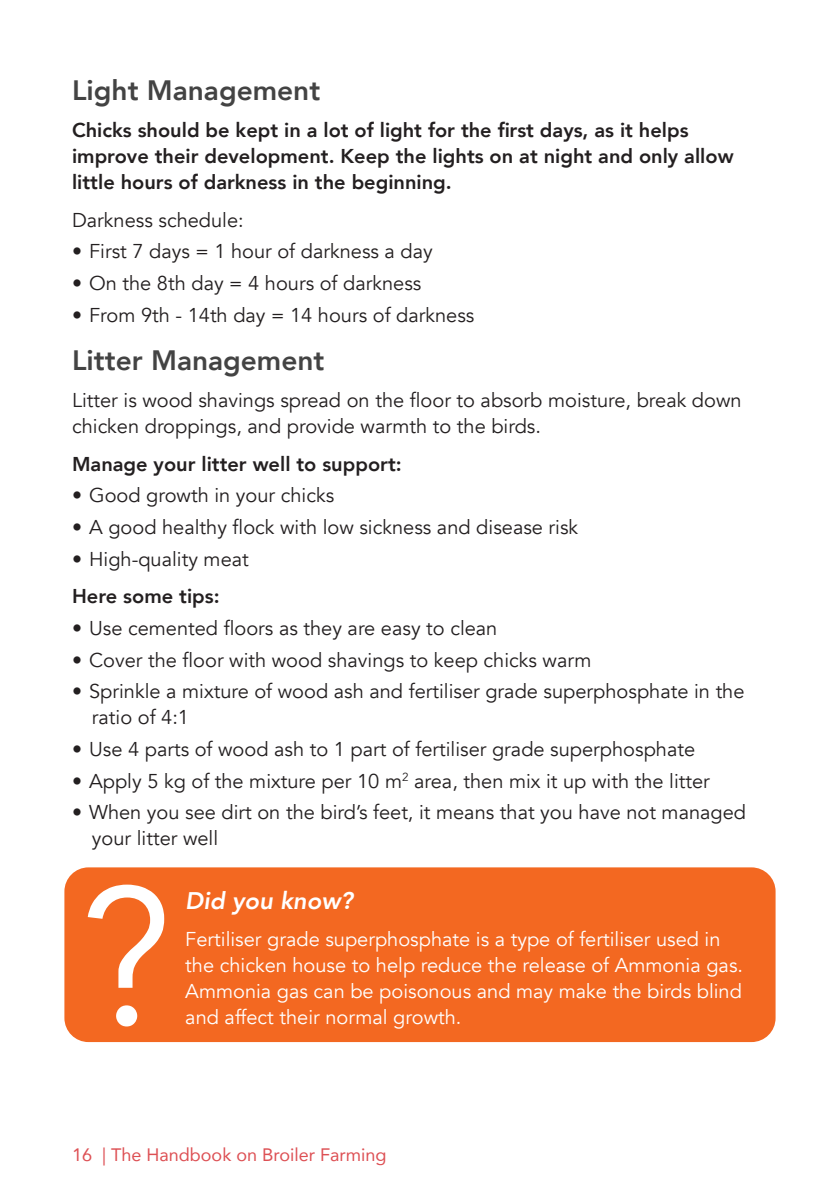
<style>
.page{position:relative;width:840px;height:1191px;background:#fff}
.page>*{position:absolute;margin:0;border:0;box-sizing:border-box;transform-origin:0 0}
.List_Paragraph{font:800 28px "Avenir";color:#434343}
.Body_Copy{font:italic 800 24px "Avenir";color:#fff}
.Body_Copy-2{font:20px/26px "Avenir";color:#231f20}
.Body_Copy-3{font:800 20px/26px "Avenir";color:#231f20}
.Body_Copy-4{font:20px/26px "Avenir";color:#fff}
.t1{font:18px "Avenir";color:#dd5054}
</style>
<div class="page">
<div style="left:64px;top:867px;width:711px;height:175px;background:#f36821;border-radius:24px"></div>
<svg style="left:88px;top:884px;width:76px;height:142px"></svg>
<p class="List_Paragraph" style="left:72px;top:68px;width:249px">Light Management</p>
<p class="Body_Copy-3" style="left:72px;top:117px;width:662px">Chicks should be kept in a lot of light for the first days, as it helps improve their development. Keep the lights on at night and only allow little hours of darkness in the beginning.</p>
<p class="Body_Copy-2" style="left:72px;top:207px;width:173px">Darkness schedule:</p>
<p class="Body_Copy-2" style="left:72px;top:239px;width:362px">• First 7 days = 1 hour of darkness a day</p>
<p class="Body_Copy-2" style="left:72px;top:270px;width:350px">• On the 8th day = 4 hours of darkness</p>
<p class="Body_Copy-2" style="left:72px;top:303px;width:403px">• From 9th - 14th day = 14 hours of darkness</p>
<p class="List_Paragraph" style="left:72px;top:338px;width:254px">Litter Management</p>
<p class="Body_Copy-2" style="left:72px;top:388px;width:670px">Litter is wood shavings spread on the floor to absorb moisture, break down chicken droppings, and provide warmth to the birds.</p>
<p class="Body_Copy-3" style="left:72px;top:451px;width:331px">Manage your litter well to support:</p>
<p class="Body_Copy-2" style="left:72px;top:483px;width:263px">• Good growth in your chicks</p>
<p class="Body_Copy-2" style="left:72px;top:514px;width:507px">• A good healthy flock with low sickness and disease risk</p>
<p class="Body_Copy-2" style="left:72px;top:546px;width:178px">• High-quality meat</p>
<p class="Body_Copy-3" style="left:72px;top:583px;width:149px">Here some tips:</p>
<p class="Body_Copy-2" style="left:72px;top:615px;width:426px">• Use cemented floors as they are easy to clean</p>
<p class="Body_Copy-2" style="left:72px;top:647px;width:520px">• Cover the floor with wood shavings to keep chicks warm</p>
<p class="Body_Copy-2" style="left:92px;top:678px;width:653px;text-indent:-20px">• Sprinkle a mixture of wood ash and fertiliser grade superphosphate in the ratio of 4:1</p>
<p class="Body_Copy-2" style="left:72px;top:736px;width:624px">• Use 4 parts of wood ash to 1 part of fertiliser grade superphosphate</p>
<p class="Body_Copy-2" style="left:72px;top:768px;width:639px">• Apply 5 kg of the mixture per 10 m<sup>2</sup> area, then mix it up with the litter</p>
<p class="Body_Copy-2" style="left:92px;top:799px;width:655px;text-indent:-20px">• When you see dirt on the bird’s feet, it means that you have not managed your litter well</p>
<p class="Body_Copy" style="left:185px;top:886px;width:169px">Did you know?</p>
<p class="Body_Copy-4" style="left:185px;top:926px;width:559px">Fertiliser grade superphosphate is a type of fertiliser used in the chicken house to help reduce the release of Ammonia gas.<br>Ammonia gas can be poisonous and may make the birds blind and affect their normal growth.</p>
<p class="t1" style="left:72px;top:1140px;width:316px">16 | The Handbook on Broiler Farming</p>
</div>
